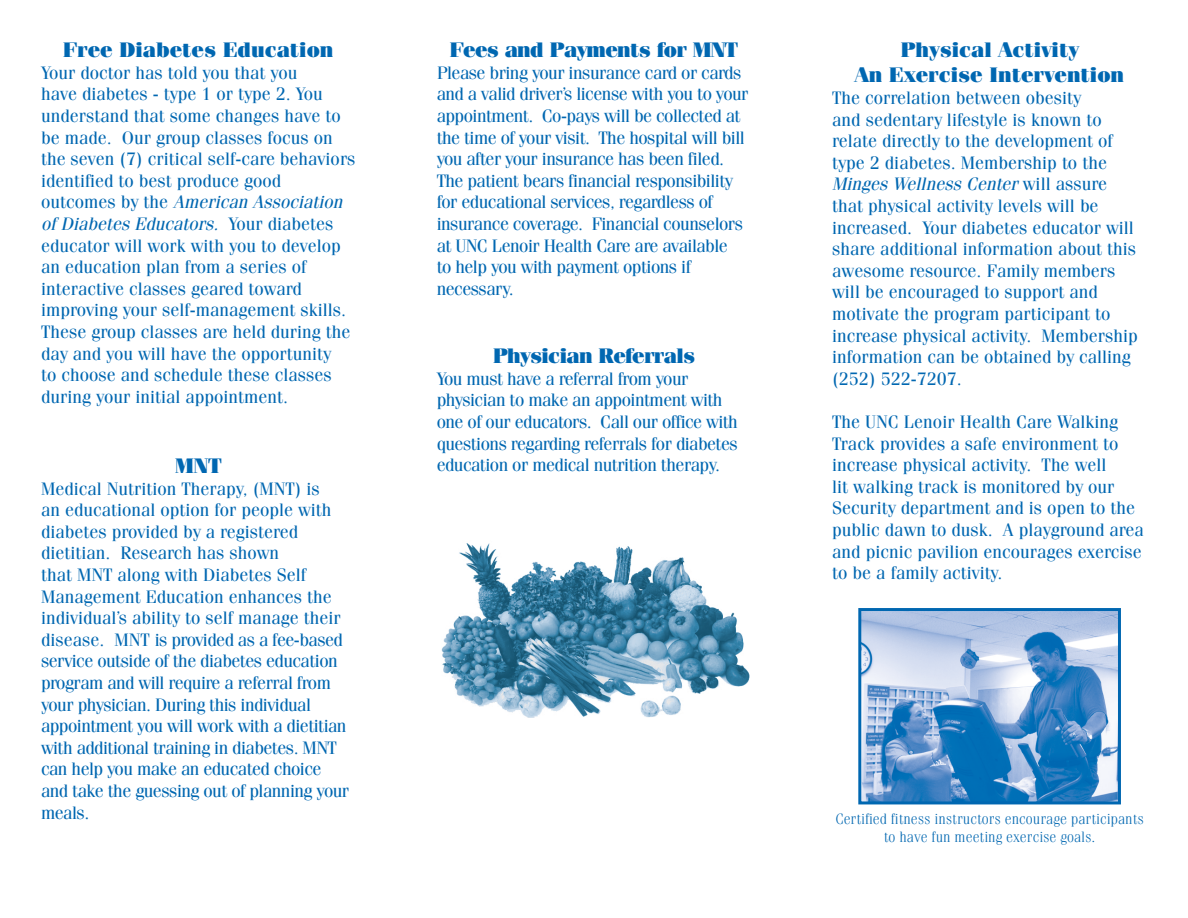
<style>
.page{position:relative;width:1188px;height:918px;background:#fff}
.page>*{position:absolute;margin:0;border:0;box-sizing:border-box;transform-origin:0 0}
.t1{font:900 21px "Fenice";color:#0067b1}
.t2{font:900 21px "Fenice";letter-spacing:-.03em;color:#0067b1}
.t3{font:18px/21.6px "Fenice";color:#0067b1}
.t4{font:18px/21.6px "Fenice";letter-spacing:-.03em;color:#0067b1}
.t5{font:300 15px/18px "Fenice";color:#0067b1;text-align:center}
.s1{font-style:italic}
</style>
<div class="page">
<img style="left:862px;top:612px;width:255px;height:188px">
<div style="left:858px;top:608px;width:263px;height:196px;border:3px solid #0067b1"></div>
<img style="left:442px;top:543px;width:308px;height:174px">
<p class="t1" style="left:63px;top:37px;width:272px">Free Diabetes Education</p>
<p class="t3" style="left:41px;top:61px;width:316px">Your doctor has told you that you<br>have diabetes - type 1 or type 2. You understand that some changes have to be made. Our group classes focus on the seven (7) critical self-care behaviors identified to best produce good outcomes by the <span class="s1">American Association of Diabetes Educators.</span> Your diabetes educator will work with you to develop an education plan from a series of interactive classes geared toward improving your self-management skills.<br>These group classes are held during the day and you will have the opportunity<br>to choose and schedule these classes during your initial appointment.</p>
<p class="t1" style="left:175px;top:453px;width:48px">MNT</p>
<p class="t4" style="left:41px;top:477px;width:310px">Medical Nutrition Therapy, (MNT) is<br>an educational option for people with diabetes provided by a registered dietitian. Research has shown<br>that MNT along with Diabetes Self Management Education enhances the individual’s ability to self manage their disease. MNT is provided as a fee-based service outside of the diabetes education program and will require a referral from your physician. During this individual appointment you will work with a dietitian with additional training in diabetes. MNT can help you make an educated choice and take the guessing out of planning your meals.</p>
<p class="t2" style="left:450px;top:37px;width:290px">Fees and Payments for MNT</p>
<p class="t4" style="left:437px;top:61px;width:313px">Please bring your insurance card or cards and a valid driver’s license with you to your appointment. Co-pays will be collected at the time of your visit. The hospital will bill you after your insurance has been filed.<br>The patient bears financial responsibility for educational services, regardless of insurance coverage. Financial counselors at UNC Lenoir Health Care are available<br>to help you with payment options if necessary.</p>
<p class="t2" style="left:493px;top:343px;width:204px">Physician Referrals</p>
<p class="t4" style="left:437px;top:367px;width:303px">You must have a referral from your physician to make an appointment with one of our educators. Call our office with questions regarding referrals for diabetes education or medical nutrition therapy.</p>
<p class="t1" style="left:900px;top:37px;width:180px">Physical Activity</p>
<p class="t1" style="left:855px;top:62px;width:271px">An Exercise Intervention</p>
<p class="t3" style="left:832px;top:87px;width:307px">The correlation between obesity<br>and sedentary lifestyle is known to relate directly to the development of type 2 diabetes. Membership to the <span class="s1">Minges Wellness Center</span> will assure that physical activity levels will be increased. Your diabetes educator will share additional information about this awesome resource. Family members will be encouraged to support and motivate the program participant to increase physical activity. Membership information can be obtained by calling (252) 522-7207.</p>
<p class="t3" style="left:832px;top:411px;width:313px">The UNC Lenoir Health Care Walking Track provides a safe environment to increase physical activity. The well<br>lit walking track is monitored by our Security department and is open to the public dawn to dusk. A playground area and picnic pavilion encourages exercise to be a family activity.</p>
<p class="t5" style="left:835px;top:810px;width:310px">Certified fitness instructors encourage participants to have fun meeting exercise goals.</p>
</div>
